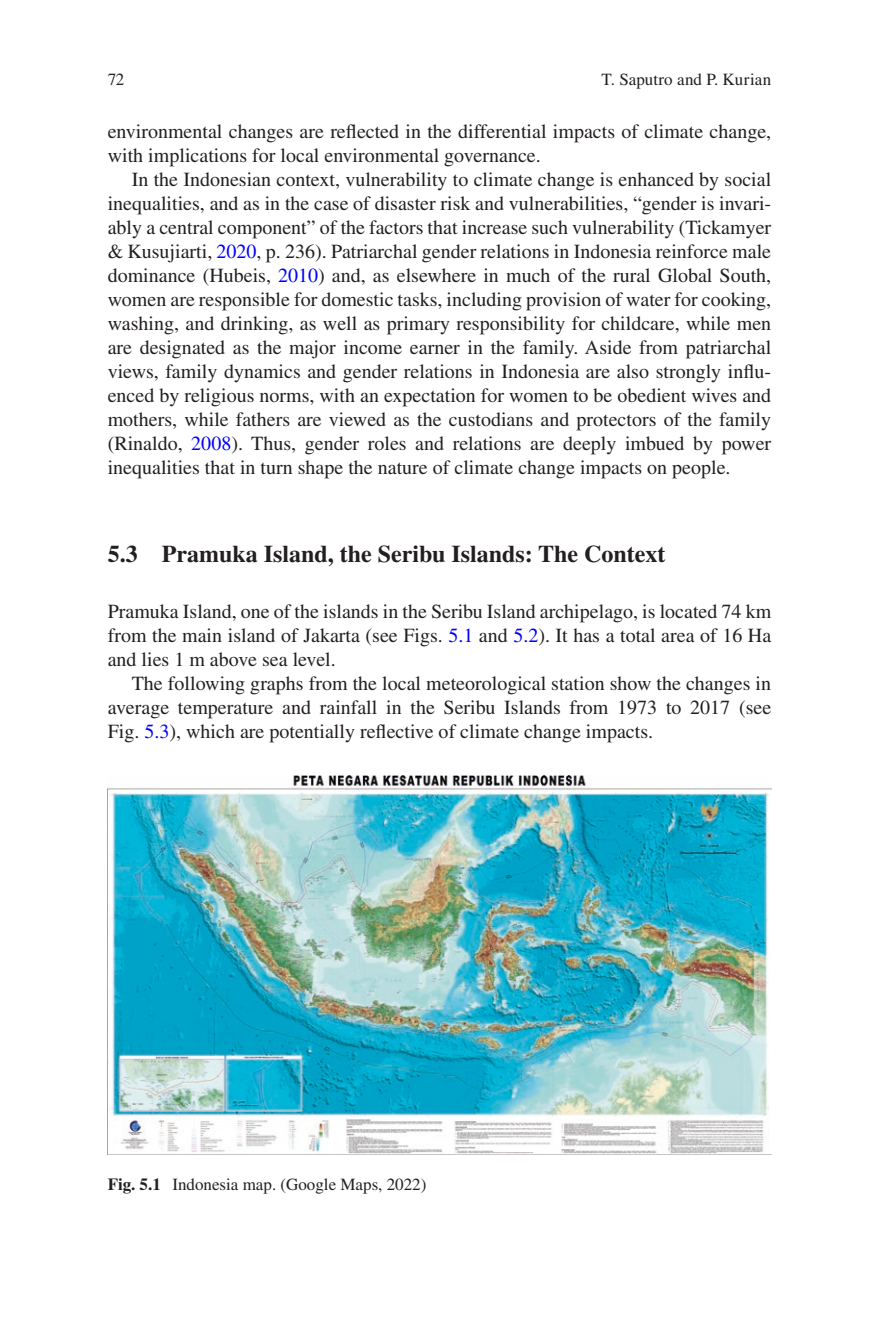
<style>
.page{position:relative;width:879px;height:1333px;background:#fff}
.page>*{position:absolute;margin:0;border:0;box-sizing:border-box;transform-origin:0 0}
._1_hd{font:700 24px "Times LT Std";color:#231f20}
.Text{font:20px/24px "Times LT Std";color:#231f20;text-align:justify}
.Text_flush{font:20px/24px "Times LT Std";color:#231f20;text-align:justify}
.t1{font:17px "Times LT Std";color:#231f20}
.s1{color:#00f}
.s2{font-weight:700}
</style>
<div class="page">
<img style="left:108px;top:775px;width:663px;height:379px">
<p class="t1" style="left:601px;top:70px;width:171px">T. Saputro and P. Kurian</p>
<p class="t1" style="left:108px;top:70px;width:18px">72</p>
<p class="Text" style="left:108px;top:119px;width:665px">environmental changes are reflected in the differential impacts of climate change, with implications for local environmental governance.</p>
<p class="Text" style="left:108px;top:167px;width:665px;text-indent:24px">In the Indonesian context, vulnerability to climate change is enhanced by social inequalities, and as in the case of disaster risk and vulnerabilities, “gender is invari&shy;ably a central component” of the factors that increase such vulnerability (Tickamyer &amp; Kusujiarti, <span class="s1">2020</span>, p. 236). Patriarchal gender relations in Indonesia reinforce male dominance (Hubeis, <span class="s1">2010</span>) and, as elsewhere in much of the rural Global South, women are responsible for domestic tasks, including provision of water for cooking, washing, and drinking, as well as primary responsibility for childcare, while men are designated as the major income earner in the family. Aside from patriarchal views, family dynamics and gender relations in Indonesia are also strongly influ&shy;enced by religious norms, with an expectation for women to be obedient wives and mothers, while fathers are viewed as the custodians and protectors of the family (Rinaldo, <span class="s1">2008</span>). Thus, gender roles and relations are deeply imbued by power inequalities that in turn shape the nature of climate change impacts on people.</p>
<h2 class="_1_hd" style="left:108px;top:540px;width:559px">5.3 Pramuka Island, the Seribu Islands: The Context</h2>
<p class="Text_flush" style="left:108px;top:599px;width:665px">Pramuka Island, one of the islands in the Seribu Island archipelago, is located 74 km from the main island of Jakarta (see Figs. <span class="s1">5.1</span> and <span class="s1">5.2</span>). It has a total area of 16 Ha and lies 1 m above sea level.</p>
<p class="Text" style="left:108px;top:671px;width:665px;text-indent:24px">The following graphs from the local meteorological station show the changes in average temperature and rainfall in the Seribu Islands from 1973 to 2017 (see Fig. <span class="s1">5.3</span>), which are potentially reflective of climate change impacts.</p>
<p class="t1" style="left:108px;top:1175px;width:320px"><span class="s2">Fig. 5.1</span> Indonesia map. (Google Maps, 2022)</p>
</div>
